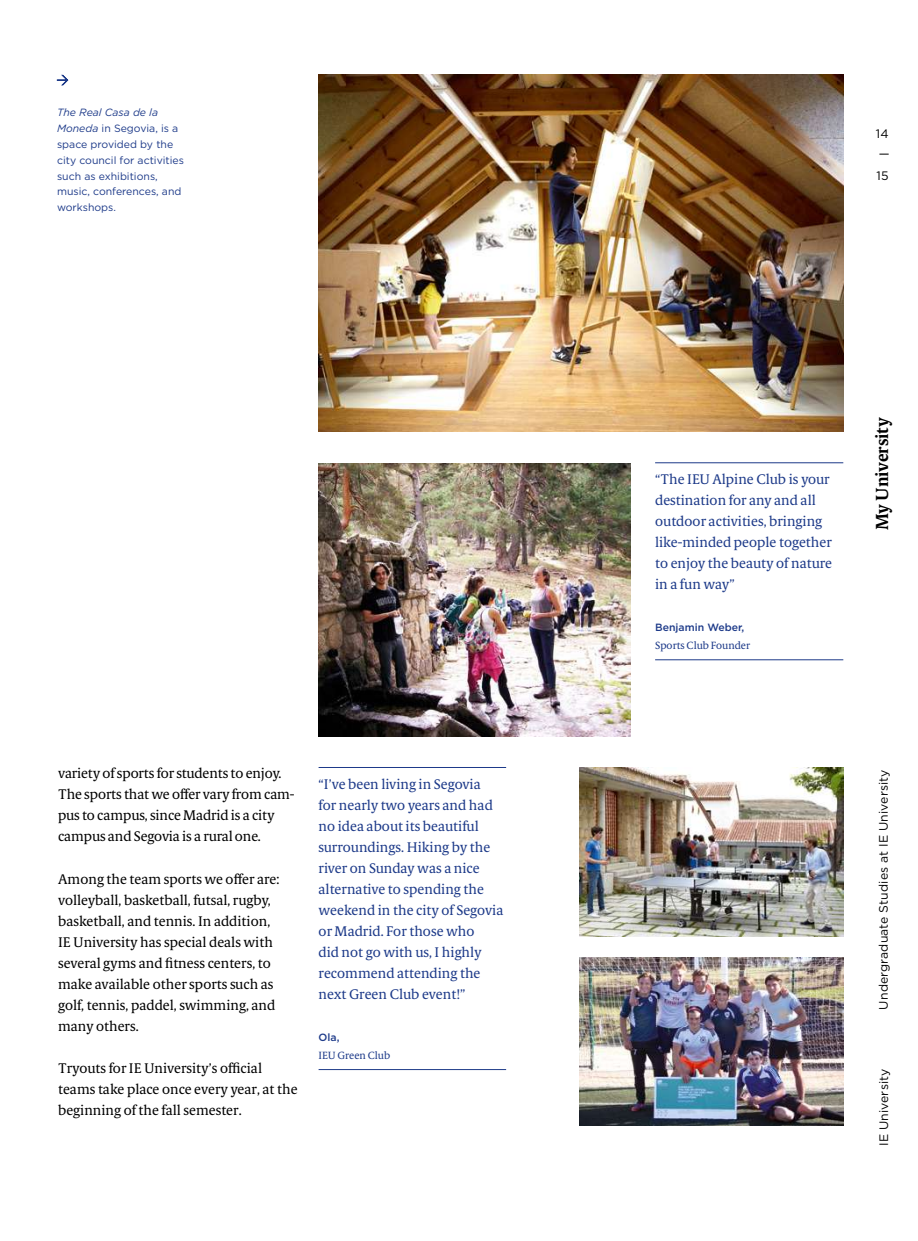
<style>
.page{position:relative;width:918px;height:1241px;background:#fff}
.page>*{position:absolute;margin:0;border:0;box-sizing:border-box;transform-origin:0 0}
.t1{font:700 17.5px "Berlingske Text";color:#000}
.t2{font:14px/21px "Berlingske Text";color:#000}
.t3{font:14px/21px "Berlingske Text";color:#1d3a89}
.t4{font:12.25px "Gotham";letter-spacing:.01em;color:#000}
.t5{font:10.5px/15.8px "Gotham";color:#1d3a89}
.t6{font:10.5px "Berlingske Text";color:#1d3a89}
.t7{font:500 10.5px "Gotham";color:#1d3a89}
.s1{font-style:italic}
</style>
<div class="page">
<img style="left:318px;top:463px;width:312px;height:273px">
<img style="left:579px;top:957px;width:264px;height:167px">
<hr style="left:318px;top:767px;width:188px;height:1px;background:#1d3a89">
<hr style="left:318px;top:1068px;width:188px;height:1px;background:#1d3a89">
<hr style="left:655px;top:462px;width:188px;height:1px;background:#1d3a89">
<hr style="left:655px;top:659px;width:188px;height:1px;background:#1d3a89">
<img style="left:318px;top:74px;width:525px;height:357px">
<img style="left:579px;top:767px;width:264px;height:168px">
<p class="t5" style="left:57px;top:105px;width:128px"><span class="s1">The Real Casa de la<br>Moneda</span> in Segovia, is a space provided by the city council for activities such as exhibitions, music, conferences, and workshops.</p>
<p class="t2" style="left:58px;top:763px;width:238px">variety of sports for students to enjoy.<br>The sports that we offer vary from cam&shy;pus to campus, since Madrid is a city campus and Segovia is a rural one.</p>
<p class="t2" style="left:58px;top:868px;width:223px">Among the team sports we offer are: volleyball, basketball, futsal, rugby, basketball, and tennis. In addition, IE University has special deals with several gyms and fitness centers, to make available other sports such as golf, tennis, paddel, swimming, and many others.</p>
<p class="t2" style="left:58px;top:1057px;width:241px">Tryouts for IE University’s official teams take place once every year, at the beginning of the fall semester.</p>
<p class="t3" style="left:318px;top:773px;width:186px">“I’ve been living in Segovia<br>for nearly two years and had no idea about its beautiful surroundings. Hiking by the river on Sunday was a nice alternative to spending the weekend in the city of Segovia or Madrid. For those who<br>did not go with us, I highly recommend attending the next Green Club event!”</p>
<p class="t7" style="left:318px;top:1030px;width:22px">Ola,</p>
<p class="t6" style="left:318px;top:1048px;width:73px">IEU Green Club</p>
<p class="t4" style="left:876px;top:125px;width:14px">14</p>
<p class="t4" style="left:876px;top:167px;width:14px">15</p>
<p class="t3" style="left:655px;top:469px;width:179px">“The IEU Alpine Club is your destination for any and all outdoor activities, bringing like-minded people together to enjoy the beauty of nature in a fun way”</p>
<p class="t7" style="left:655px;top:620px;width:91px">Benjamin Weber,</p>
<p class="t6" style="left:655px;top:639px;width:97px">Sports Club Founder</p>
<p class="t1" style="left:871px;top:530px;width:114px;rotate:-90deg">My University</p>
<p class="t4" style="left:876px;top:1009px;width:242px;rotate:-90deg">Undergraduate Studies at IE University</p>
<p class="t4" style="left:876px;top:1145px;width:79px;rotate:-90deg">IE University</p>
</div>
